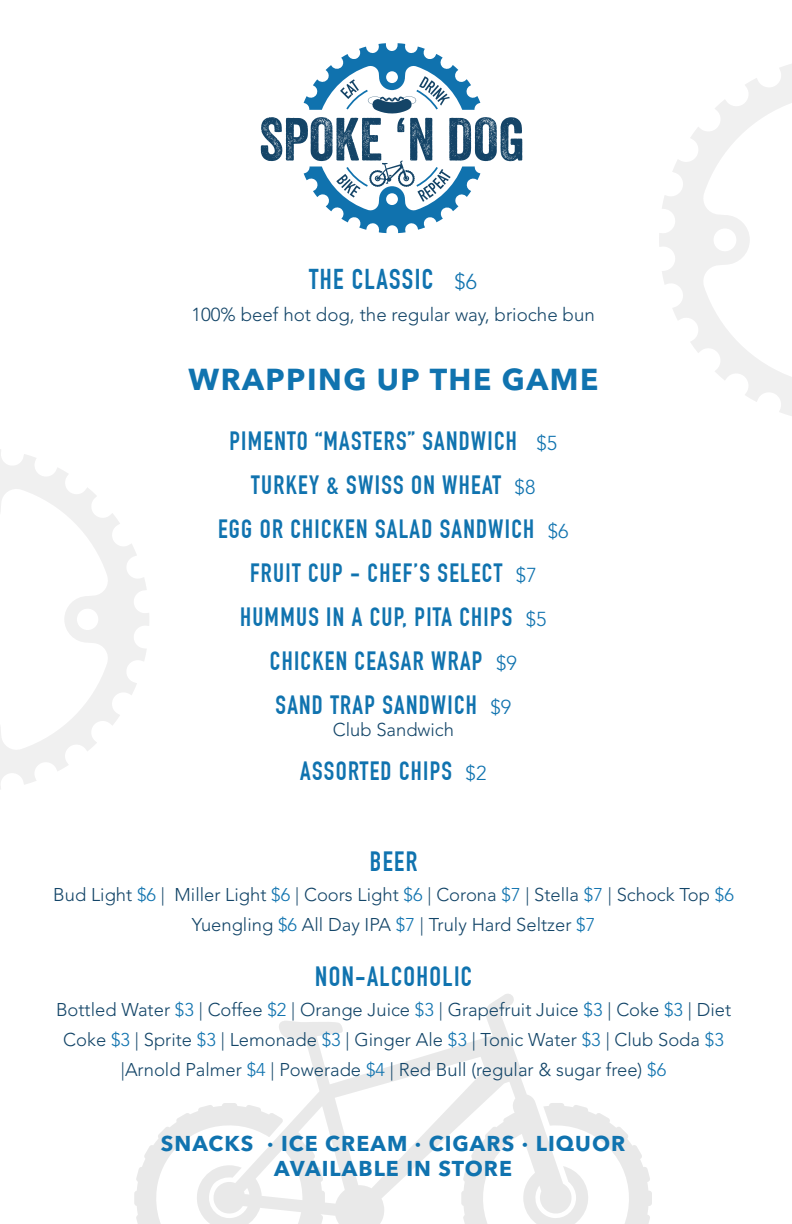
<style>
.page{position:relative;width:792px;height:1224px;background:#fff}
.page>*{position:absolute;margin:0;border:0;box-sizing:border-box;transform-origin:0 0}
.t1{font:700 30.1px "Avenir Next LT Pro";letter-spacing:.05em;color:#1073af}
.t2{font:700 28.1px "DIN Condensed";letter-spacing:.05em;color:#1073af}
.t3{font:700 27.3px "DIN Condensed";letter-spacing:.05em;color:#1073af}
.t4{font:700 25.9px "DIN Condensed";letter-spacing:.05em;color:#1073af}
.t5{font:700 21.3px "Avenir Next LT Pro";letter-spacing:.05em;color:#1073af}
.t6{font:300 18.7px "Avenir LT Std";color:#134568}
.t7{font:300 18.4px/30px "Avenir LT Std";color:#134568;text-align:center}
.s1{font-family:"Avenir LT Std";font-weight:300;font-size:21.5px}
.s2{font-family:"Avenir LT Std";font-weight:300;font-size:20px}
.s3{color:#1073af}
</style>
<div class="page">
<svg style="left:261px;top:43px;width:261px;height:190px"></svg>
<svg style="left:134px;top:994px;width:518px;height:230px"></svg>
<svg style="left:0;top:449px;width:149px;height:340px"></svg>
<svg style="left:659px;top:64px;width:133px;height:352px"></svg>
<p class="t2" style="left:309px;top:262px;width:169px">THE CLASSIC <span class="s1">$6</span></p>
<p class="t6" style="left:191px;top:304px;width:405px">100% beef hot dog, the regular way, brioche bun</p>
<p class="t1" style="left:188px;top:361px;width:412px">WRAPPING UP THE GAME</p>
<p class="t4" style="left:229px;top:426px;width:330px">PIMENTO “MASTERS” SANDWICH <span class="s2">$5</span></p>
<p class="t4" style="left:251px;top:470px;width:286px">TURKEY &amp; SWISS ON WHEAT <span class="s2">$8</span></p>
<p class="t4" style="left:218px;top:514px;width:352px">EGG OR CHICKEN SALAD SANDWICH <span class="s2">$6</span></p>
<p class="t4" style="left:250px;top:558px;width:288px">FRUIT CUP - CHEF’S SELECT <span class="s2">$7</span></p>
<p class="t4" style="left:240px;top:602px;width:308px">HUMMUS IN A CUP, PITA CHIPS <span class="s2">$5</span></p>
<p class="t4" style="left:270px;top:646px;width:248px">CHICKEN CEASAR WRAP <span class="s2">$9</span></p>
<p class="t4" style="left:276px;top:690px;width:237px">SAND TRAP SANDWICH <span class="s2">$9</span></p>
<p class="t7" style="left:333px;top:715px;width:123px">Club Sandwich</p>
<p class="t4" style="left:300px;top:756px;width:188px">ASSORTED CHIPS <span class="s2">$2</span></p>
<p class="t3" style="left:370px;top:845px;width:49px">BEER</p>
<p class="t7" style="left:53px;top:880px;width:682px">Bud Light <span class="s3">$6</span> | Miller Light <span class="s3">$6</span> | Coors Light <span class="s3">$6</span> | Corona <span class="s3">$7</span> | Stella <span class="s3">$7</span> | Schock Top <span class="s3">$6<br></span>Yuengling <span class="s3">$6</span> All Day IPA <span class="s3">$7</span> | Truly Hard Seltzer <span class="s3">$7</span></p>
<p class="t3" style="left:315px;top:960px;width:158px">NON-ALCOHOLIC</p>
<p class="t7" style="left:56px;top:994px;width:677px">Bottled Water <span class="s3">$3</span> | Coffee <span class="s3">$2</span> | Orange Juice <span class="s3">$3</span> | Grapefruit Juice <span class="s3">$3</span> | Coke <span class="s3">$3</span> | Diet<br>Coke <span class="s3">$3</span> | Sprite <span class="s3">$3</span> | Lemonade <span class="s3">$3</span> | Ginger Ale <span class="s3">$3</span> | Tonic Water <span class="s3">$3</span> | Club Soda <span class="s3">$3 </span>|Arnold Palmer <span class="s3">$4</span> | Powerade <span class="s3">$4</span> | Red Bull (regular &amp; sugar free) <span class="s3">$6</span></p>
<p class="t5" style="left:161px;top:1130px;width:466px">SNACKS · ICE CREAM · CIGARS · LIQUOR</p>
<p class="t5" style="left:274px;top:1156px;width:240px">AVAILABLE IN STORE</p>
</div>
